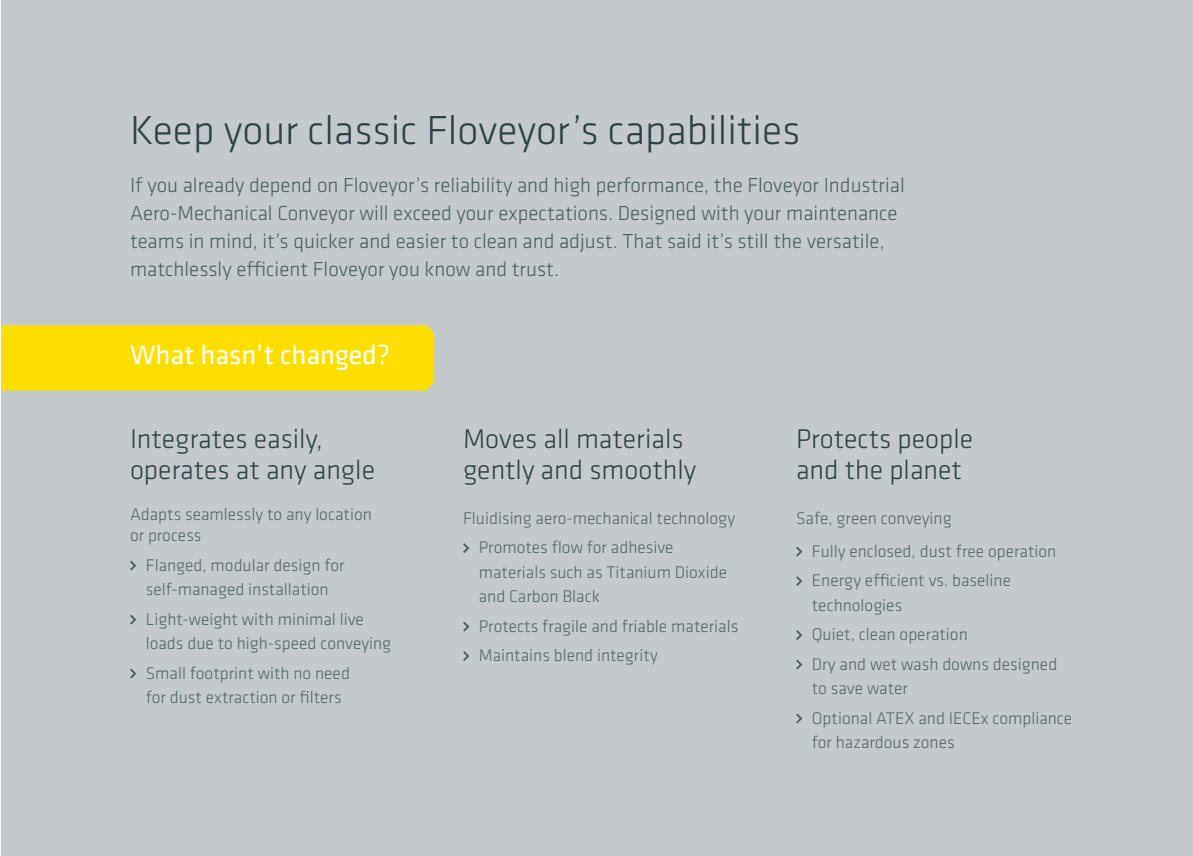
<style>
.page{position:relative;width:1193px;height:856px;background:#fff}
.page>*{position:absolute;margin:0;border:0;box-sizing:border-box;transform-origin:0 0}
.t1{font:300 42px "Klavika";color:#2d4245}
.t2{font:300 28px/31.5px "Klavika";color:#2d4245}
.t3{font:28px "Klavika";color:#fff}
.t4{font:300 21px/28px "Klavika";color:#4c5f62}
.t5{font:300 17.5px/24.5px "Klavika";color:#546669}
</style>
<div class="page">
<div style="left:1px;top:1px;width:1192px;height:855px;background:#c4c9cc"></div>
<svg style="left:130px;top:560px;width:6px;height:10px"></svg>
<svg style="left:130px;top:614px;width:6px;height:10px"></svg>
<svg style="left:130px;top:668px;width:6px;height:10px"></svg>
<svg style="left:463px;top:543px;width:6px;height:10px"></svg>
<svg style="left:463px;top:621px;width:6px;height:10px"></svg>
<svg style="left:463px;top:651px;width:6px;height:10px"></svg>
<svg style="left:796px;top:546px;width:6px;height:10px"></svg>
<svg style="left:796px;top:576px;width:6px;height:10px"></svg>
<svg style="left:796px;top:630px;width:6px;height:10px"></svg>
<svg style="left:796px;top:659px;width:6px;height:10px"></svg>
<svg style="left:796px;top:713px;width:6px;height:10px"></svg>
<h1 class="t1" style="left:130px;top:105px;width:672px">Keep your classic Floveyor’s capabilities</h1>
<p class="t4" style="left:130px;top:171px;width:776px">If you already depend on Floveyor’s reliability and high performance, the Floveyor Industrial Aero-Mechanical Conveyor will exceed your expectations. Designed with your maintenance teams in mind, it’s quicker and easier to clean and adjust. That said it’s still the versatile, matchlessly efficient Floveyor you know and trust.</p>
<h2 class="t3" style="left:130px;top:336px;width:262px">What hasn’t changed?</h2>
<h2 class="t2" style="left:130px;top:422px;width:247px">Integrates easily, operates at any angle</h2>
<p class="t5" style="left:130px;top:503px;width:243px;line-height:21px">Adapts seamlessly to any location or process</p>
<p class="t5" style="left:146px;top:552px;width:200px">Flanged, modular design for self-managed installation</p>
<p class="t5" style="left:146px;top:606px;width:247px">Light-weight with minimal live loads due to high-speed conveying</p>
<p class="t5" style="left:146px;top:660px;width:206px">Small footprint with no need for dust extraction or filters</p>
<h2 class="t2" style="left:463px;top:422px;width:235px">Moves all materials gently and smoothly</h2>
<p class="t5" style="left:479px;top:503px;width:258px;line-height:29.4px;text-indent:-16px">Fluidising aero-mechanical technology<br>Promotes flow for adhesive</p>
<p class="t5" style="left:479px;top:559px;width:250px">materials such as Titanium Dioxide and Carbon Black</p>
<p class="t5" style="left:479px;top:611px;width:261px;line-height:29.4px">Protects fragile and friable materials<br>Maintains blend integrity</p>
<h2 class="t2" style="left:796px;top:422px;width:179px">Protects people and the planet</h2>
<p class="t5" style="left:812px;top:501px;width:246px;line-height:32.9px;text-indent:-16px">Safe, green conveying<br>Fully enclosed, dust free operation</p>
<p class="t5" style="left:812px;top:568px;width:201px">Energy efficient vs. baseline technologies</p>
<p class="t5" style="left:812px;top:619px;width:247px;line-height:29.4px">Quiet, clean operation<br>Dry and wet wash downs designed</p>
<p class="t5" style="left:812px;top:673px;width:262px;line-height:29.4px">to save water<br>Optional ATEX and IECEx compliance</p>
<p class="t5" style="left:812px;top:730px;width:144px">for hazardous zones</p>
</div>
